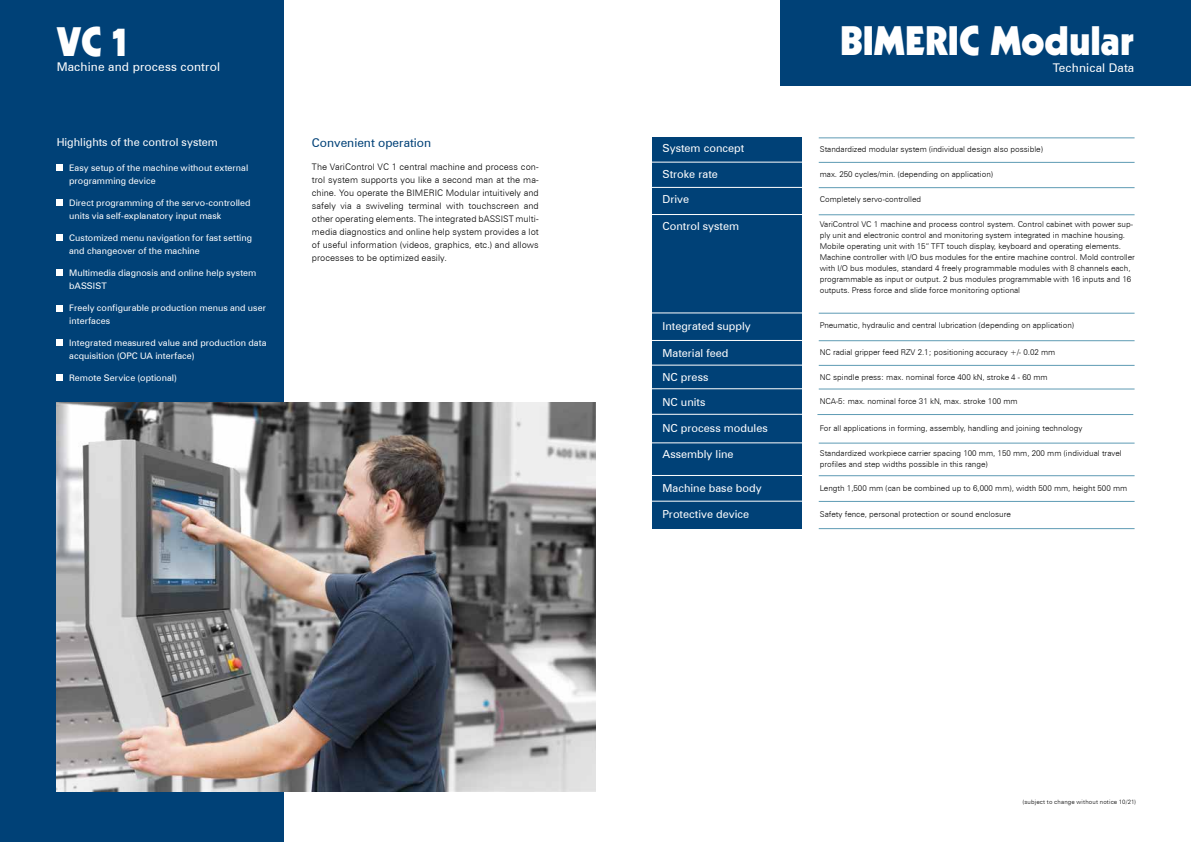
<style>
.page{position:relative;width:1191px;height:842px;background:#fff}
.page>*{position:absolute;margin:0;border:0;box-sizing:border-box;transform-origin:0 0}
.t1{font:900 40px "Kabel";color:#fff}
.t2{font:12px "Zurich BT";letter-spacing:.01em;color:#fff}
.t3{font:12px "Zurich BT";color:#004177}
.t4{font:11px/23.6px "Zurich BT";color:#fff}
.t5{font:9px/13px "Zurich BT";letter-spacing:.005em;color:#fff}
.t6{font:300 9px/13px "Zurich BT";letter-spacing:.005em;color:#000;text-align:justify}
.t7{font:300 8px/11px "Zurich BT";color:#000}
.t8{font:300 6px "Zurich BT";letter-spacing:.03em;color:#000}
</style>
<div class="page">
<div style="left:0;top:0;width:283px;height:842px;background:#004177"></div>
<div style="left:780px;top:0;width:411px;height:85px;background:#004177"></div>
<div style="left:652px;top:138px;width:149px;height:391px;background:#004177"></div>
<hr style="left:649px;top:162px;width:158px;height:1px;background:#fff">
<hr style="left:649px;top:187px;width:158px;height:1px;background:#fff">
<hr style="left:649px;top:214px;width:158px;height:1px;background:#fff">
<hr style="left:649px;top:313px;width:158px;height:1px;background:#fff">
<hr style="left:649px;top:340px;width:158px;height:1px;background:#fff">
<hr style="left:649px;top:365px;width:158px;height:1px;background:#fff">
<hr style="left:649px;top:388px;width:158px;height:1px;background:#fff">
<hr style="left:648px;top:414px;width:157px;height:1px;background:#fff">
<hr style="left:649px;top:442px;width:158px;height:1px;background:#fff">
<hr style="left:649px;top:475px;width:158px;height:1px;background:#fff">
<hr style="left:649px;top:501px;width:158px;height:1px;background:#fff">
<hr style="left:818px;top:162px;width:316px;height:1px;background:#5e9bb4">
<hr style="left:818px;top:137px;width:316px;height:1px;background:#5e9bb4">
<hr style="left:818px;top:187px;width:316px;height:1px;background:#5e9bb4">
<hr style="left:818px;top:214px;width:316px;height:1px;background:#5e9bb4">
<hr style="left:818px;top:313px;width:316px;height:1px;background:#5e9bb4">
<hr style="left:818px;top:340px;width:316px;height:1px;background:#5e9bb4">
<hr style="left:818px;top:365px;width:316px;height:1px;background:#5e9bb4">
<hr style="left:818px;top:389px;width:316px;height:1px;background:#5e9bb4">
<hr style="left:817px;top:414px;width:316px;height:1px;background:#5e9bb4">
<hr style="left:818px;top:443px;width:316px;height:1px;background:#5e9bb4">
<hr style="left:818px;top:475px;width:316px;height:1px;background:#5e9bb4">
<hr style="left:818px;top:501px;width:316px;height:1px;background:#5e9bb4">
<hr style="left:818px;top:528px;width:316px;height:1px;background:#5e9bb4">
<div style="left:57px;top:164px;width:6px;height:7px;background:#fff"></div>
<svg style="left:57px;top:200px;width:6px;height:6px"></svg>
<div style="left:57px;top:234px;width:6px;height:7px;background:#fff"></div>
<svg style="left:57px;top:270px;width:6px;height:6px"></svg>
<svg style="left:57px;top:305px;width:6px;height:6px"></svg>
<svg style="left:57px;top:340px;width:6px;height:6px"></svg>
<svg style="left:57px;top:374px;width:6px;height:6px"></svg>
<img style="left:57px;top:402px;width:538px;height:390px">
<h1 class="t1" style="left:57px;top:17px;width:71px">VC 1</h1>
<h2 class="t2" style="left:57px;top:60px;width:165px">Machine and process control</h2>
<h3 class="t4" style="left:57px;top:130px;width:163px">Highlights of the control system</h3>
<p class="t5" style="left:69px;top:161px;width:181px">Easy setup of the machine without external programming device</p>
<p class="t5" style="left:69px;top:196px;width:183px">Direct programming of the servo-controlled units via self-explanatory input mask</p>
<p class="t5" style="left:69px;top:231px;width:184px">Customized menu navigation for fast setting and changeover of the machine</p>
<p class="t5" style="left:69px;top:266px;width:189px">Multimedia diagnosis and online help system bASSIST</p>
<p class="t5" style="left:69px;top:301px;width:198px">Freely configurable production menus and user interfaces</p>
<p class="t5" style="left:69px;top:336px;width:199px">Integrated measured value and production data acquisition (OPC UA interface)</p>
<p class="t5" style="left:69px;top:371px;width:109px">Remote Service (optional)</p>
<h2 class="t3" style="left:312px;top:135px;width:121px">Convenient operation</h2>
<p class="t6" style="left:312px;top:160px;width:228px">The VariControl VC 1 central machine and process con&shy;trol system supports you like a second man at the ma&shy;chine. You operate the BIMERIC Modular intuitively and safely via a swiveling terminal with touchscreen and other operating elements. The integrated bASSIST multi&shy;media diagnostics and online help system provides a lot of useful information (videos, graphics, etc.) and allows processes to be optimized easily.</p>
<h3 class="t4" style="left:662px;top:136px;width:83px">System concept</h3>
<h3 class="t4" style="left:662px;top:162px;width:57px">Stroke rate</h3>
<h3 class="t4" style="left:662px;top:187px;width:28px">Drive</h3>
<h3 class="t4" style="left:662px;top:214px;width:78px">Control system</h3>
<h3 class="t4" style="left:662px;top:314px;width:90px">Integrated supply</h3>
<h3 class="t4" style="left:662px;top:341px;width:67px">Material feed<br>NC press</h3>
<h3 class="t4" style="left:662px;top:390px;width:44px">NC units</h3>
<h3 class="t4" style="left:662px;top:416px;width:107px">NC process modules</h3>
<h3 class="t4" style="left:662px;top:442px;width:73px">Assembly line</h3>
<h3 class="t4" style="left:662px;top:476px;width:101px">Machine base body</h3>
<h3 class="t4" style="left:662px;top:503px;width:88px">Protective device</h3>
<h1 class="t1" style="left:839px;top:15px;width:296px">BIMERIC Modular</h1>
<h2 class="t2" style="left:1053px;top:60px;width:83px">Technical Data</h2>
<p class="t7" style="left:820px;top:144px;width:225px">Standardized modular system (individual design also possible)</p>
<p class="t7" style="left:820px;top:169px;width:175px">max. 250 cycles/min. (depending on application)</p>
<p class="t7" style="left:820px;top:194px;width:103px">Completely servo-controlled</p>
<p class="t7" style="left:820px;top:219px;width:316px">VariControl VC 1 machine and process control system. Control cabinet with power sup&shy;ply unit and electronic control and monitoring system integrated in machine housing.<br>Mobile operating unit with 15“ TFT touch display, keyboard and operating elements.<br>Machine controller with I/O bus modules for the entire machine control. Mold controller with I/O bus modules, standard 4 freely programmable modules with 8 channels each, programmable as input or output. 2 bus modules programmable with 16 inputs and 16 outputs. Press force and slide force monitoring optional</p>
<p class="t7" style="left:820px;top:320px;width:256px">Pneumatic, hydraulic and central lubrication (depending on application)</p>
<p class="t7" style="left:820px;top:347px;width:237px">NC radial gripper feed RZV 2.1; positioning accuracy +/- 0.02 mm</p>
<p class="t7" style="left:820px;top:372px;width:229px">NC spindle press: max. nominal force 400 kN, stroke 4 - 60 mm</p>
<p class="t7" style="left:820px;top:396px;width:199px">NCA-5: max. nominal force 31 kN, max. stroke 100 mm</p>
<p class="t7" style="left:820px;top:423px;width:264px">For all applications in forming, assembly, handling and joining technology</p>
<p class="t7" style="left:820px;top:448px;width:303px">Standardized workpiece carrier spacing 100 mm, 150 mm, 200 mm (individual travel profiles and step widths possible in this range)</p>
<p class="t7" style="left:820px;top:483px;width:309px">Length 1,500 mm (can be combined up to 6,000 mm), width 500 mm, height 500 mm</p>
<p class="t7" style="left:820px;top:509px;width:192px">Safety fence, personal protection or sound enclosure</p>
<p class="t8" style="left:1022px;top:798px;width:114px">(subject to change without notice 10/21)</p>
</div>
